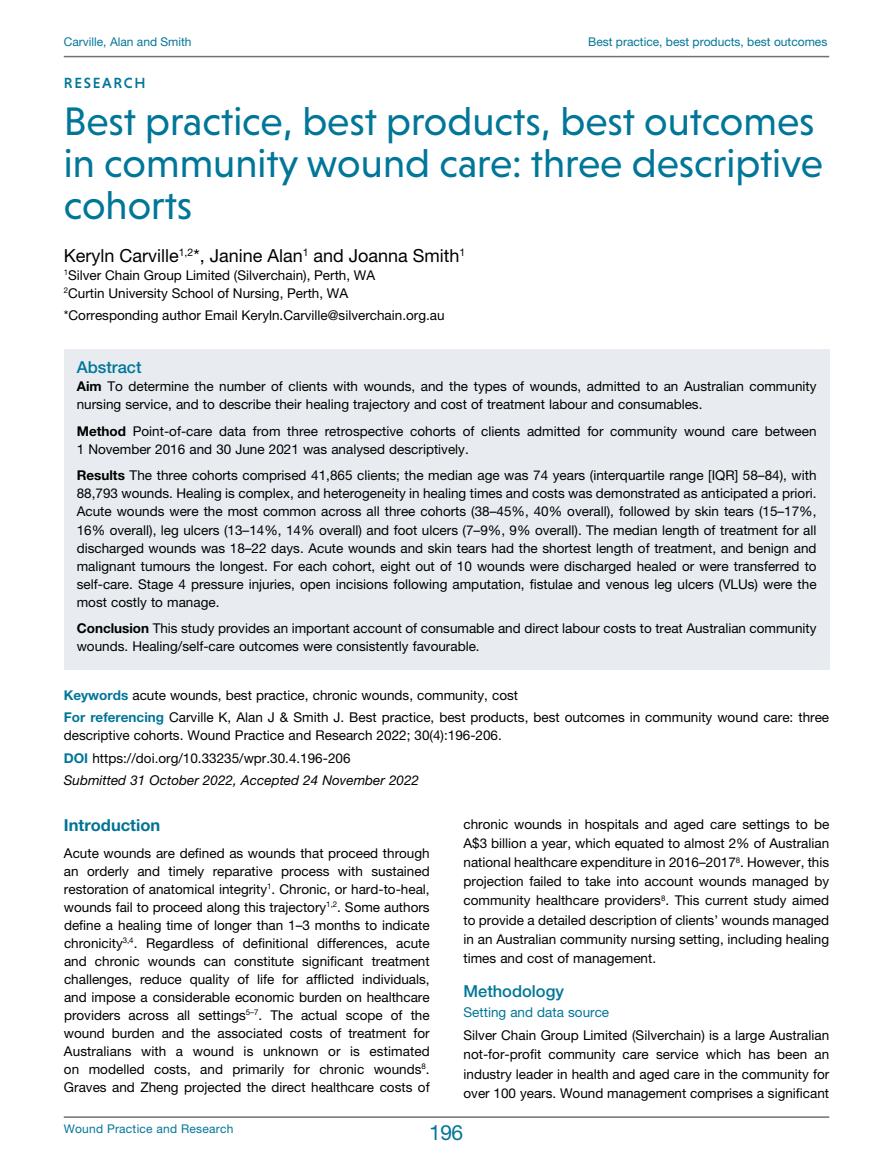
<style>
.page{position:relative;width:893px;height:1170px;background:#fff}
.page>*{position:absolute;margin:0;border:0;box-sizing:border-box;transform-origin:0 0}
.t1{font:40.5px/42px "Niveau Grotesk";color:#007698}
.t2{font:21px "Helvetica Neue LT Pro";color:#007698}
.t3{font:18px "Helvetica Neue LT Pro";color:#000}
.t4{font:500 16.5px "Helvetica Neue LT Pro";color:#007698}
.t5{font:700 16.5px "Helvetica Neue LT Pro";color:#007395}
.t6{font:500 15px "Niveau Grotesk";letter-spacing:.115em;color:#007698}
.t7{font:13.5px/18px "Helvetica Neue LT Pro";color:#000}
.t8{font:13.5px "Helvetica Neue LT Pro";color:#007698}
.t9{font:12px "Helvetica Neue LT Pro";color:#007698}
.t10{font:12px "Helvetica Neue LT Pro";letter-spacing:.02em;color:#007698}
.s1{font-weight:700}
.s2{font-weight:700;color:#007698}
.s3{font-style:italic}
</style>
<div class="page">
<hr style="left:64px;top:1116px;width:765px;height:1px;background:#717072">
<hr style="left:64px;top:56px;width:765px;height:1px;background:#717072">
<div style="left:64px;top:349px;width:765px;height:320px;background:#e8ecf0"></div>
<p class="t9" style="left:64px;top:34px;width:129px">Carville, Alan and Smith</p>
<p class="t9" style="left:588px;top:34px;width:241px">Best practice, best products, best outcomes</p>
<p class="t6" style="left:64px;top:74px;width:83px">RESEARCH</p>
<h1 class="t1" style="left:64px;top:100px;width:761px">Best practice, best products, best outcomes in community wound care: three descriptive cohorts</h1>
<h3 class="t3" style="left:64px;top:244px;width:403px">Keryln Carville<sup>1,2</sup>*, Janine Alan<sup>1</sup> and Joanna Smith<sup>1</sup></h3>
<p class="t7" style="left:64px;top:266px;width:313px"><sup>1</sup>Silver Chain Group Limited (Silverchain), Perth, WA<br><sup>2</sup>Curtin University School of Nursing, Perth, WA</p>
<p class="t7" style="left:64px;top:306px;width:382px">*Corresponding author Email Keryln.Carville@silverchain.org.au</p>
<p class="t4" style="left:77px;top:357px;width:66px">Abstract</p>
<p class="t7" style="left:77px;top:377px;width:741px"><span class="s1">Aim</span> To determine the number of clients with wounds, and the types of wounds, admitted to an Australian community nursing service, and to describe their healing trajectory and cost of treatment labour and consumables.</p>
<p class="t7" style="left:77px;top:422px;width:741px"><span class="s1">Method</span> Point-of-care data from three retrospective cohorts of clients admitted for community wound care between<br>1 November 2016 and 30 June 2021 was analysed descriptively.</p>
<p class="t7" style="left:77px;top:466px;width:741px;text-align:justify"><span class="s1">Results</span> The three cohorts comprised 41,865 clients; the median age was 74 years (interquartile range [IQR] 58–84), with 88,793 wounds. Healing is complex, and heterogeneity in healing times and costs was demonstrated as anticipated a priori.<br>Acute wounds were the most common across all three cohorts (38–45%, 40% overall), followed by skin tears (15–17%, 16% overall), leg ulcers (13–14%, 14% overall) and foot ulcers (7–9%, 9% overall). The median length of treatment for all discharged wounds was 18–22 days. Acute wounds and skin tears had the shortest length of treatment, and benign and malignant tumours the longest. For each cohort, eight out of 10 wounds were discharged healed or were transferred to self-care. Stage 4 pressure injuries, open incisions following amputation, fistulae and venous leg ulcers (VLUs) were the most costly to manage.</p>
<p class="t7" style="left:77px;top:619px;width:741px"><span class="s1">Conclusion</span> This study provides an important account of consumable and direct labour costs to treat Australian community wounds. Healing/self-care outcomes were consistently favourable.</p>
<p class="t7" style="left:64px;top:684px;width:767px;line-height:22.2px"><span class="s2">Keywords</span> acute wounds, best practice, chronic wounds, community, cost<br><span class="s2">For referencing</span> Carville K, Alan J &amp; Smith J. Best practice, best products, best outcomes in community wound care: three</p>
<p class="t7" style="left:64px;top:724px;width:440px;line-height:22.2px">descriptive cohorts. Wound Practice and Research 2022; 30(4):196-206.<br><span class="s2">DOI</span> https://doi.org/10.33235/wpr.30.4.196-206<br><span class="s3">Submitted 31 October 2022, Accepted 24 November 2022</span></p>
<p class="t5" style="left:64px;top:814px;width:98px">Introduction</p>
<p class="t7" style="left:64px;top:843px;width:367px;text-align:justify">Acute wounds are defined as wounds that proceed through an orderly and timely reparative process with sustained restoration of anatomical integrity<sup>1</sup>. Chronic, or hard-to-heal, wounds fail to proceed along this trajectory<sup>1,2</sup>. Some authors define a healing time of longer than 1–3 months to indicate chronicity<sup>3,4</sup>. Regardless of definitional differences, acute and chronic wounds can constitute significant treatment challenges, reduce quality of life for afflicted individuals, and impose a considerable economic burden on healthcare providers across all settings<sup>5–7</sup>. The actual scope of the wound burden and the associated costs of treatment for Australians with a wound is unknown or is estimated on modelled costs, and primarily for chronic wounds<sup>8</sup>.<br>Graves and Zheng projected the direct healthcare costs of</p>
<p class="t7" style="left:463px;top:814px;width:367px;line-height:19.2px;text-align:justify">chronic wounds in hospitals and aged care settings to be A$3 billion a year, which equated to almost 2% of Australian national healthcare expenditure in 2016–2017<sup>8</sup>. However, this projection failed to take into account wounds managed by community healthcare providers<sup>8</sup>. This current study aimed to provide a detailed description of clients’ wounds managed in an Australian community nursing setting, including healing times and cost of management.</p>
<p class="t4" style="left:463px;top:980px;width:102px">Methodology</p>
<p class="t8" style="left:463px;top:1003px;width:147px">Setting and data source</p>
<p class="t7" style="left:463px;top:1025px;width:367px;line-height:19.2px;text-align:justify">Silver Chain Group Limited (Silverchain) is a large Australian not-for-profit community care service which has been an industry leader in health and aged care in the community for over 100 years. Wound management comprises a significant</p>
<p class="t10" style="left:64px;top:1121px;width:171px">Wound Practice and Research</p>
<h2 class="t2" style="left:429px;top:1119px;width:36px">196</h2>
</div>
